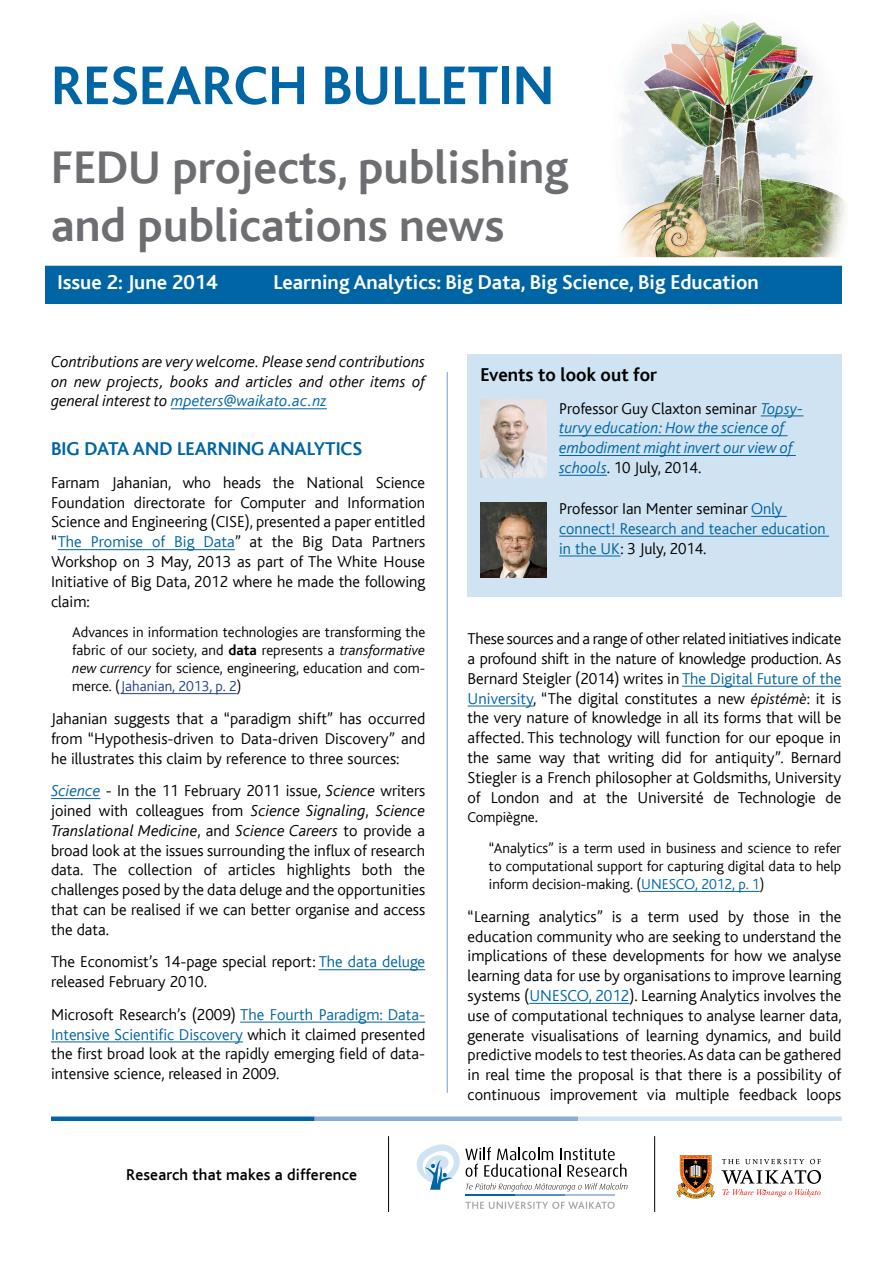
<style>
.page{position:relative;width:893px;height:1263px;background:#fff}
.page>*{position:absolute;margin:0;border:0;box-sizing:border-box;transform-origin:0 0}
.t1{font:57px "Bliss CE Bold";color:#0065a4}
.t2{font:48px/57.6px "Bliss CE Bold";color:#6d6e71}
.t3{font:21px "Bliss CE Bold";color:#fff}
.t4{font:19.5px "Bliss CE Bold";color:#0065a4}
.t5{font:19.5px "Bliss CE Bold";color:#000}
.t6{font:16.5px/19.8px "Bliss CE Light";color:#000;text-align:justify}
.t7{font:italic 16.5px/19.8px "Bliss CE Light";color:#000;text-align:justify}
.t8{font:italic 16.5px/19.8px "Bliss CE Light";color:#0065a4}
.t9{font:16.5px/19.8px "Bliss CE Light";color:#0065a4}
.t10{font:16.5px "Bliss CE Medium";letter-spacing:.01em;color:#000}
.t11{font:15px/18px "Bliss CE Light";color:#000;text-align:justify}
.t12{font:300 15px "Bliss";color:#000}
.s1{color:#0065a4}
.s2{font-family:"Bliss CE Bold"}
.s3{font-style:italic}
.s4{color:#25408f}
.s5{font-style:italic;color:#0065a4}
.s6{font-style:normal;color:#000}
.s7{color:#000}
.s8{font-family:"Bliss Croatian";font-weight:300;font-style:italic;font-size:15.75px}
.s9{font-family:"Bliss CE Light";font-weight:400;font-size:16.5px}
</style>
<div class="page">
<div style="left:51px;top:1116px;width:264px;height:5px;background:#0065a4"></div>
<div style="left:315px;top:1116px;width:263px;height:5px;background:#8badd3"></div>
<div style="left:578px;top:1116px;width:264px;height:5px;background:#cfe3f2"></div>
<svg style="left:677px;top:1155px;width:38px;height:43px"></svg>
<svg style="left:722px;top:1159px;width:17px;height:5px"></svg>
<svg style="left:745px;top:1159px;width:59px;height:5px"></svg>
<svg style="left:810px;top:1159px;width:11px;height:5px"></svg>
<svg style="left:722px;top:1170px;width:99px;height:27px"></svg>
<hr style="left:654px;top:1136px;width:1px;height:76px;background:#000">
<svg style="left:465px;top:1202px;width:150px;height:7px"></svg>
<hr style="left:565px;top:1194px;width:50px;height:2px;background:#a4bddc">
<hr style="left:515px;top:1194px;width:50px;height:2px;background:#5b91c2">
<hr style="left:465px;top:1194px;width:50px;height:2px;background:#0065a4">
<svg style="left:417px;top:1144px;width:210px;height:47px"></svg>
<hr style="left:388px;top:1136px;width:1px;height:76px;background:#000">
<hr style="left:447px;top:372px;width:1px;height:721px;background:#739eca">
<img style="left:620px;top:20px;width:226px;height:287px">
<div style="left:45px;top:266px;width:796px;height:38px;background:#0065a4"></div>
<hr style="left:171px;top:408px;width:156px;height:1px;background:#0065a4">
<hr style="left:58px;top:549px;width:177px;height:1px;background:#0065a4">
<hr style="left:121px;top:693px;width:116px;height:1px;background:#25408f">
<hr style="left:51px;top:798px;width:49px;height:1px;background:#0065a4">
<hr style="left:319px;top:969px;width:106px;height:1px;background:#0065a4">
<hr style="left:240px;top:1022px;width:185px;height:1px;background:#0065a4">
<hr style="left:51px;top:1041px;width:192px;height:1px;background:#0065a4">
<hr style="left:682px;top:686px;width:159px;height:1px;background:#0065a4">
<hr style="left:468px;top:706px;width:65px;height:1px;background:#0065a4">
<hr style="left:641px;top:891px;width:57px;height:1px;background:#0065a4">
<hr style="left:698px;top:891px;width:62px;height:1px;background:#0065a4">
<hr style="left:529px;top:1003px;width:63px;height:1px;background:#0065a4">
<hr style="left:592px;top:1003px;width:37px;height:1px;background:#0065a4">
<div style="left:468px;top:354px;width:374px;height:243px;background:#cfe3f2"></div>
<hr style="left:761px;top:415px;width:42px;height:1px;background:#0065a4">
<hr style="left:559px;top:435px;width:229px;height:1px;background:#0065a4">
<hr style="left:559px;top:455px;width:237px;height:1px;background:#0065a4">
<hr style="left:559px;top:475px;width:48px;height:1px;background:#0065a4">
<hr style="left:751px;top:516px;width:36px;height:1px;background:#0065a4">
<hr style="left:559px;top:536px;width:270px;height:1px;background:#0065a4">
<hr style="left:559px;top:556px;width:62px;height:1px;background:#0065a4">
<img style="left:480px;top:399px;width:66px;height:78px">
<img style="left:480px;top:502px;width:66px;height:76px">
<div style="left:41px;top:257px;width:804px;height:9px;background:#fff"></div>
<h1 class="t1" style="left:51px;top:55px;width:505px">RESEARCH BULLETIN</h1>
<h2 class="t2" style="left:51px;top:139px;width:519px">FEDU projects, publishing and publications news</h2>
<p class="t3" style="left:57px;top:271px;width:162px">Issue 2: June 2014</p>
<p class="t3" style="left:273px;top:271px;width:487px">Learning Analytics: Big Data, Big Science, Big Education</p>
<p class="t7" style="left:51px;top:352px;width:376px">Contributions are very welcome. Please send contributions on new projects, books and articles and other items of general interest to <span class="s1">mpeters@waikato.ac.nz</span></p>
<p class="t4" style="left:51px;top:438px;width:46px">Big data</p>
<p class="t4" style="left:133px;top:438px;width:14px">and</p>
<p class="t4" style="left:177px;top:438px;width:12px">learnin</p>
<p class="t4" style="left:251px;top:438px;width:30px">g anal</p>
<p class="t4" style="left:314px;top:438px;width:22px">ytics</p>
<p class="t6" style="left:51px;top:473px;width:376px">Farnam Jahanian, who heads the National Science Foundation directorate for Computer and Information Science and Engineering (CISE), presented a paper entitled “<span class="s1">The Promise of Big Data</span>” at the Big Data Partners Workshop on 3 May, 2013 as part of The White House Initiative of Big Data, 2012 where he made the following claim:</p>
<p class="t11" style="left:72px;top:624px;width:354px">Advances in information technologies are transforming the fabric of our society, and <span class="s2">data</span> represents a <span class="s3">transformative new currency</span> for science, engineering, education and com&shy;merce. (<span class="s4">Jahanian, 2013, p. 2</span>)</p>
<p class="t6" style="left:51px;top:709px;width:376px">Jahanian suggests that a “paradigm shift” has occurred from “Hypothesis-driven to Data-driven Discovery” and he illustrates this claim by reference to three sources:</p>
<p class="t6" style="left:51px;top:781px;width:376px"><span class="s5">Science</span> - In the 11 February 2011 issue, <span class="s3">Science</span> writers joined with colleagues from <span class="s3">Science Signaling</span>, <span class="s3">Science Translational Medicine</span>, and <span class="s3">Science Careers</span> to provide a broad look at the issues surrounding the influx of research data. The collection of articles highlights both the challenges posed by the data deluge and the opportunities that can be realised if we can better organise and access the data.</p>
<p class="t6" style="left:51px;top:952px;width:376px">The Economist’s 14-page special report: <span class="s1">The data deluge </span>released February 2010.</p>
<p class="t6" style="left:51px;top:1005px;width:376px">Microsoft Research’s (2009) <span class="s1">The Fourth Paradigm: Data-Intensive Scientific Discovery</span> which it claimed presented the first broad look at the rapidly emerging field of data&shy;intensive science, released in 2009.</p>
<p class="t10" style="left:126px;top:1166px;width:232px">Research that makes a difference</p>
<p class="t5" style="left:480px;top:364px;width:178px">Events to look out for</p>
<p class="t8" style="left:559px;top:398px;width:246px"><span class="s6">Professor Guy Claxton seminar</span> Topsy&shy;turvy education: How the science of embodiment might invert our view of schools<span class="s6">. 10 July, 2014.</span></p>
<p class="t9" style="left:559px;top:499px;width:268px"><span class="s7">Professor Ian Menter seminar</span> Only connect! Research and teacher education in the UK<span class="s7">: 3 July, 2014.</span></p>
<p class="t6" style="left:468px;top:629px;width:375px">These sources and a range of other related initiatives indicate a profound shift in the nature of knowledge production. As Bernard Steigler (2014) writes in <span class="s1">The Digital Future of the University</span>, “The digital constitutes a new <span class="s8">épistémè</span>: it is the very nature of knowledge in all its forms that will be affected. This technology will function for our epoque in the same way that writing did for antiquity”. Bernard Stiegler is a French philosopher at Goldsmiths, University of London and at the Université de Technologie de</p>
<p class="t12" style="left:468px;top:809px;width:72px">Compiègne<span class="s9">.</span></p>
<p class="t11" style="left:489px;top:839px;width:354px">“Analytics” is a term used in business and science to refer to computational support for capturing digital data to help inform decision-making. (<span class="s1">UNESCO, 2012, p. 1</span>)</p>
<p class="t6" style="left:468px;top:907px;width:376px">“Learning analytics” is a term used by those in the education community who are seeking to understand the implications of these developments for how we analyse learning data for use by organisations to improve learning systems (<span class="s1">UNESCO, 2012</span>). Learning Analytics involves the use of computational techniques to analyse learner data, generate visualisations of learning dynamics, and build predictive models to test theories. As data can be gathered in real time the proposal is that there is a possibility of continuous improvement via multiple feedback loops</p>
</div>
